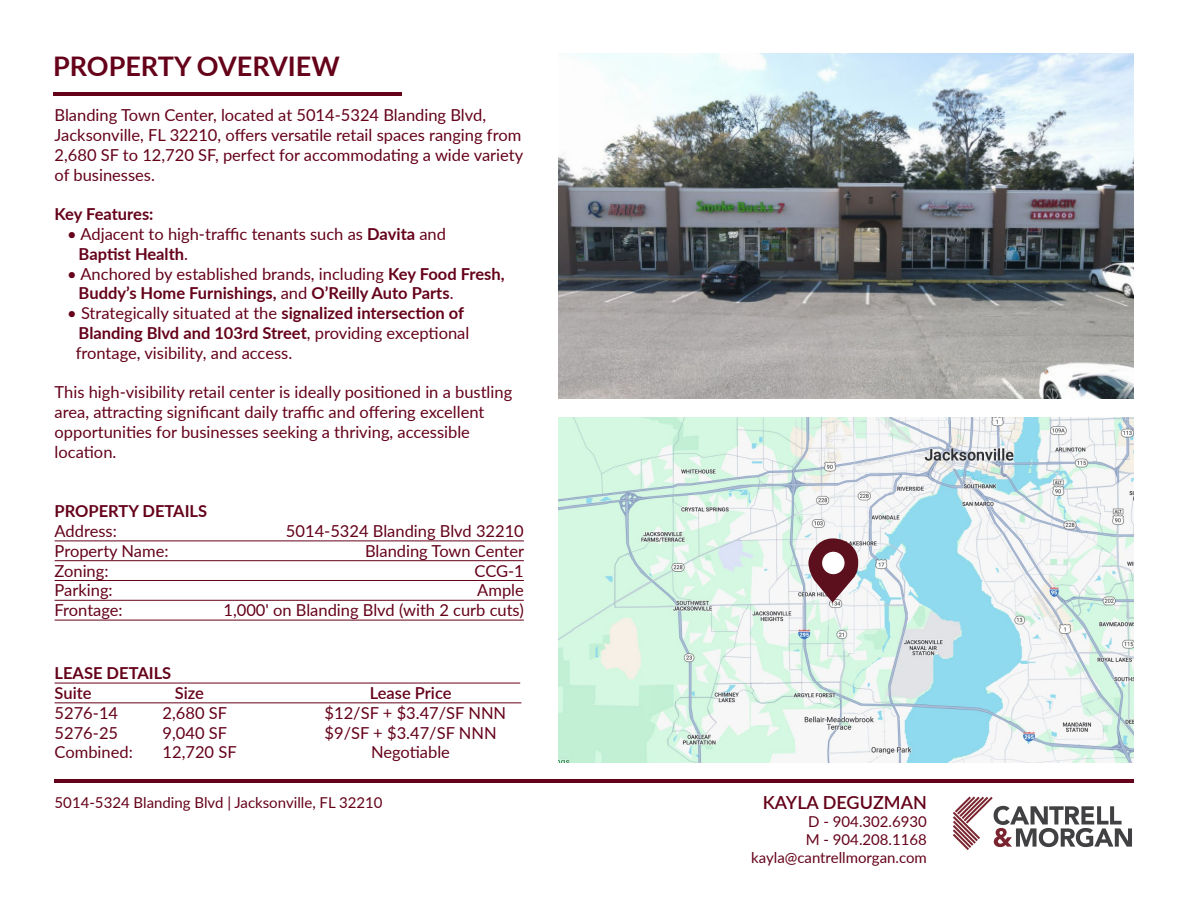
<style>
.page{position:relative;width:1188px;height:918px;background:#fff}
.page>*{position:absolute;margin:0;border:0;box-sizing:border-box;transform-origin:0 0}
.t1{font:700 27px "Lato";color:#65021a}
.t2{font:600 18px "Lato";color:#65021a}
.t3{font:16.5px/19.8px "Lato";color:#65021a}
.t4{font:700 16.5px/19.8px "Lato";color:#65021a}
.t5{font:600 16.5px "Lato";color:#65021a}
.t6{font:15px/18px "Lato";color:#65021a;text-align:right}
.s1{font-weight:700}
.s2{font-weight:400}
</style>
<div class="page">
<img style="left:558px;top:418px;width:575px;height:345px">
<img style="left:558px;top:53px;width:575px;height:346px">
<hr style="left:53px;top:92px;width:349px;height:4px;background:#65021a">
<hr style="left:55px;top:541px;width:469px;height:1px;background:#65021a">
<hr style="left:55px;top:560px;width:469px;height:1px;background:#65021a">
<hr style="left:55px;top:580px;width:469px;height:1px;background:#65021a">
<hr style="left:55px;top:600px;width:469px;height:1px;background:#65021a">
<hr style="left:55px;top:620px;width:469px;height:1px;background:#65021a">
<hr style="left:55px;top:683px;width:465px;height:1px;background:#65021a">
<hr style="left:55px;top:702px;width:466px;height:1px;background:#65021a">
<hr style="left:54px;top:779px;width:1080px;height:3px;background:#65021a">
<svg style="left:953px;top:796px;width:179px;height:54px"></svg>
<svg style="left:808px;top:538px;width:50px;height:65px"></svg>
<div style="left:822px;top:552px;width:23px;height:22px;background:#fff;border-radius:50%"></div>
<h1 class="t1" style="left:53px;top:47px;width:288px">PROPERTY OVERVIEW</h1>
<p class="t3" style="left:55px;top:105px;width:470px">Blanding Town Center, located at 5014-5324 Blanding Blvd, Jacksonville, FL 32210, offers versatile retail spaces ranging from 2,680 SF to 12,720 SF, perfect for accommodating a wide variety of businesses.</p>
<p class="t4" style="left:55px;top:204px;width:100px">Key Features:</p>
<p class="t3" style="left:79px;top:223px;width:369px;text-indent:-11px">• Adjacent to high-traffic tenants such as <span class="s1">Davita</span> and<br><span class="s1">Baptist Health</span>.</p>
<p class="t4" style="left:79px;top:263px;width:427px;text-indent:-11px"><span class="s2">• Anchored by established brands, including</span> Key Food Fresh,<br>Buddy’s Home Furnishings, <span class="s2">and</span> O’Reilly Auto Parts<span class="s2">.</span></p>
<p class="t3" style="left:76px;top:303px;width:395px;text-indent:-8px">• Strategically situated at the <span class="s1">signalized intersection of<br>Blanding Blvd and 103rd Street</span>, providing exceptional frontage, visibility, and access.</p>
<p class="t3" style="left:55px;top:382px;width:459px">This high-visibility retail center is ideally positioned in a bustling area, attracting significant daily traffic and offering excellent opportunities for businesses seeking a thriving, accessible location.</p>
<p class="t4" style="left:55px;top:501px;width:154px">PROPERTY DETAILS</p>
<p class="t3" style="left:55px;top:520px;width:64px">Address:</p>
<p class="t3" style="left:286px;top:520px;width:239px">5014-5324 Blanding Blvd 32210</p>
<p class="t3" style="left:55px;top:540px;width:115px">Property Name:</p>
<p class="t3" style="left:365px;top:540px;width:161px">Blanding Town Center</p>
<p class="t3" style="left:55px;top:560px;width:55px">Zoning:</p>
<p class="t3" style="left:475px;top:560px;width:51px">CCG-1</p>
<p class="t3" style="left:55px;top:580px;width:60px">Parking:</p>
<p class="t3" style="left:477px;top:580px;width:48px">Ample</p>
<p class="t3" style="left:55px;top:600px;width:70px">Frontage:</p>
<p class="t3" style="left:223px;top:600px;width:302px">1,000' on Blanding Blvd (with 2 curb cuts)</p>
<p class="t4" style="left:55px;top:663px;width:118px">LEASE DETAILS</p>
<p class="t5" style="left:55px;top:681px;width:38px">Suite</p>
<p class="t5" style="left:175px;top:681px;width:31px">Size</p>
<p class="t5" style="left:370px;top:681px;width:83px">Lease Price</p>
<p class="t3" style="left:55px;top:702px;width:65px">5276-14</p>
<p class="t3" style="left:163px;top:702px;width:66px">2,680 SF</p>
<p class="t3" style="left:325px;top:702px;width:183px">$12/SF + $3.47/SF NNN</p>
<p class="t3" style="left:55px;top:722px;width:65px">5276-25</p>
<p class="t3" style="left:163px;top:722px;width:66px">9,040 SF</p>
<p class="t3" style="left:325px;top:722px;width:174px">$9/SF + $3.47/SF NNN</p>
<p class="t3" style="left:55px;top:742px;width:80px">Combined:</p>
<p class="t3" style="left:163px;top:742px;width:76px">12,720 SF</p>
<p class="t3" style="left:371px;top:742px;width:80px">Negotiable</p>
<p class="t6" style="left:55px;top:792px;width:330px">5014-5324 Blanding Blvd | Jacksonville, FL 32210</p>
<p class="t2" style="left:763px;top:790px;width:166px">KAYLA DEGUZMAN</p>
<p class="t6" style="left:751px;top:812px;width:177px">D - 904.302.6930<br>M - 904.208.1168 kayla@cantrellmorgan.com</p>
</div>
